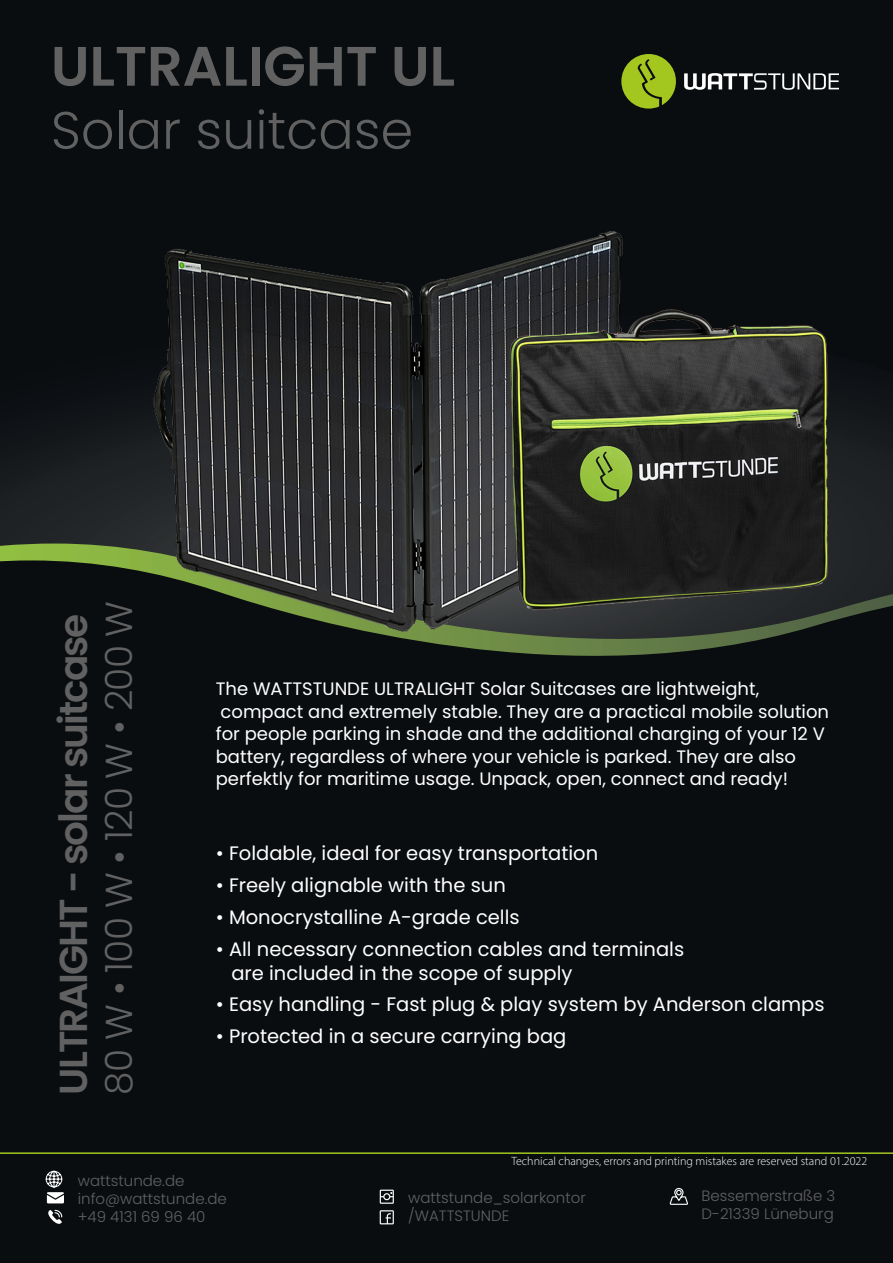
<style>
.page{position:relative;width:893px;height:1263px;background:#0a0d10}
.page>*{position:absolute;margin:0;border:0;box-sizing:border-box;transform-origin:0 0}
.t1{font:600 55.5px "Poppins";color:#616161}
.t2{font:300 52.5px "Poppins";color:#616161}
.t3{font:600 39px "Poppins";letter-spacing:-.05em;color:#616161}
.t4{font:300 37.5px "Poppins";letter-spacing:-.02em;color:#616161}
.t5{font:19.5px "Poppins";color:#fff}
.t6{font:18px/22.5px "Poppins";color:#fff}
.t7{font:300 15px "Poppins";color:#616161}
.t8{font:300 12px "Myriad Pro";color:#fff}
</style>
<div class="page">
<svg style="left:0;top:426px;width:102px;height:117px"></svg>
<img style="left:102px;top:249px;width:323px;height:393px">
<img style="left:425px;top:231px;width:468px;height:425px">
<svg style="left:684px;top:73px;width:155px;height:17px"></svg>
<svg style="left:621px;top:54px;width:55px;height:55px"></svg>
<svg style="left:0;top:1152px;width:893px;height:73px"></svg>
<p class="t1" style="left:51px;top:34px;width:406px">ULTRALIGHT UL</p>
<p class="t2" style="left:51px;top:100px;width:364px">Solar suitcase</p>
<p class="t3" style="left:51px;top:1094px;width:483px;rotate:-90deg">ULTRAIGHT - solar suitcase</p>
<p class="t4" style="left:97px;top:1094px;width:495px;rotate:-90deg">80 W • 100 W • 120 W • 200 W</p>
<p class="t6" style="left:216px;top:678px;width:545px">The WATTSTUNDE ULTRALIGHT Solar Suitcases are lightweight,</p>
<p class="t6" style="left:216px;top:700px;width:615px">compact and extremely stable. They are a practical mobile solution for people parking in shade and the additional charging of your 12 V</p>
<p class="t6" style="left:216px;top:745px;width:582px">battery, regardless of where your vehicle is parked. They are also</p>
<p class="t6" style="left:216px;top:768px;width:574px">perfektly for maritime usage. Unpack, open, connect and ready!</p>
<p class="t5" style="left:216px;top:842px;width:384px">• Foldable, ideal for easy transportation</p>
<p class="t5" style="left:216px;top:874px;width:291px">• Freely alignable with the sun</p>
<p class="t5" style="left:216px;top:906px;width:305px">• Monocrystalline A-grade cells</p>
<p class="t5" style="left:216px;top:938px;width:470px">• All necessary connection cables and terminals</p>
<p class="t5" style="left:231px;top:961px;width:343px">are included in the scope of supply</p>
<p class="t5" style="left:216px;top:993px;width:610px">• Easy handling - Fast plug &amp; play system by Anderson clamps</p>
<p class="t5" style="left:216px;top:1025px;width:352px">• Protected in a secure carrying bag</p>
<p class="t8" style="left:511px;top:1154px;width:357px">Technical changes, errors and printing mistakes are reserved stand 01.2022</p>
<p class="t7" style="left:78px;top:1172px;width:108px">wattstunde.de</p>
<p class="t7" style="left:78px;top:1190px;width:151px">info@wattstunde.de</p>
<p class="t7" style="left:78px;top:1208px;width:129px">+49 4131 69 96 40</p>
<p class="t7" style="left:408px;top:1188px;width:179px">wattstunde_solarkontor</p>
<p class="t7" style="left:408px;top:1206px;width:103px">/WATTSTUNDE</p>
<p class="t7" style="left:702px;top:1187px;width:135px">Bessemerstraße 3</p>
<p class="t7" style="left:702px;top:1205px;width:134px">D-21339 Lüneburg</p>
</div>
